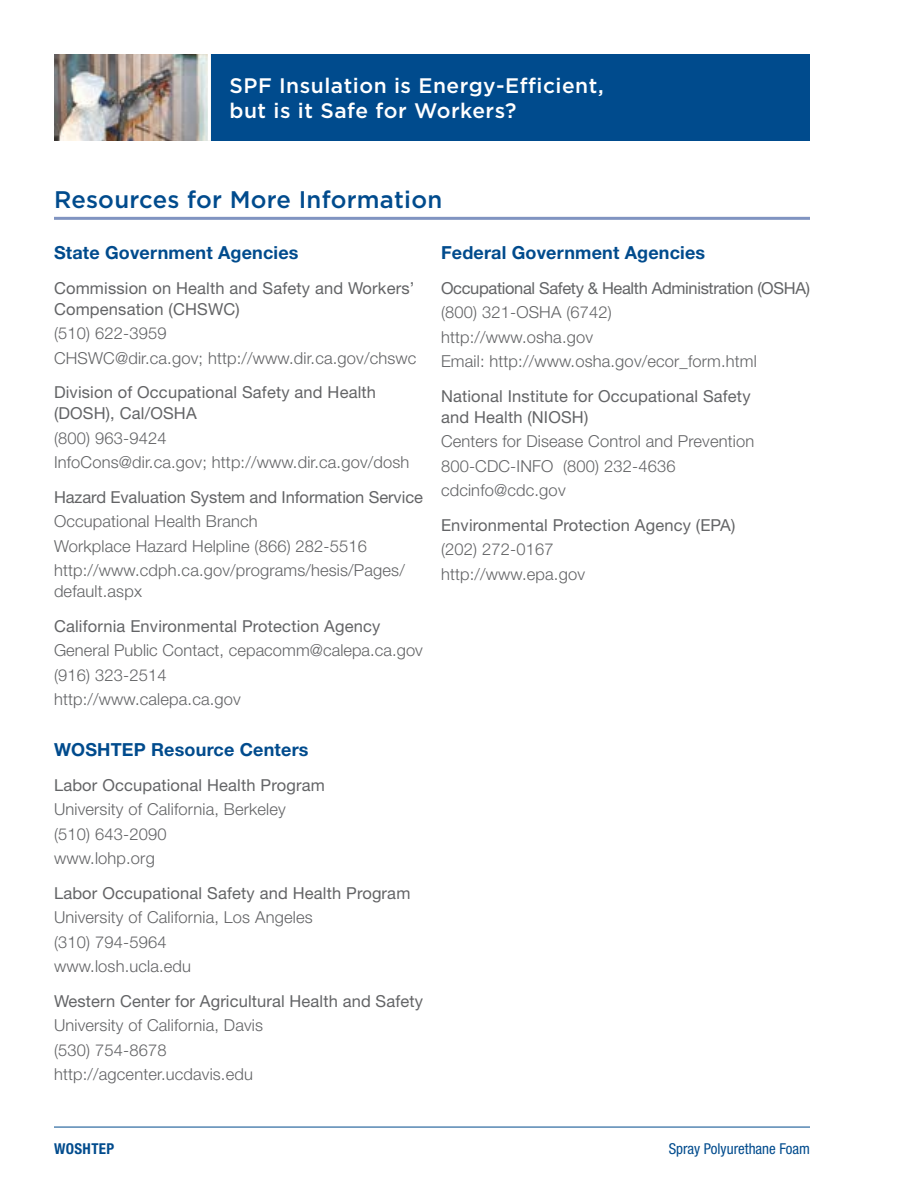
<style>
.page{position:relative;width:918px;height:1188px;background:#fff}
.page>*{position:absolute;margin:0;border:0;box-sizing:border-box;transform-origin:0 0}
.t1{font:500 24px "Gotham";letter-spacing:.01em;color:#004b8d}
.t2{font:500 21px/25.2px "Gotham";letter-spacing:.025em;color:#fff}
.t3{font:700 18px "Helvetica Neue LT Std";letter-spacing:.01em;color:#004b8d}
.t4{font:300 16.5px/24.5px "Helvetica Neue LT Std";letter-spacing:.01em;color:#636466}
.t5{font:16.5px/21px "Helvetica Neue LT Std";letter-spacing:.01em;color:#636466}
.t6{font:condensed 15px "Helvetica Neue LT Std";color:#004b8d}
.t7{font:700 condensed 15px "Helvetica Neue LT Std";letter-spacing:.025em;color:#004b8d}
.s1{font-weight:400}
.s2{font-weight:300}
</style>
<div class="page">
<div style="left:209px;top:54px;width:601px;height:87px;background:#004b8d"></div>
<img style="left:54px;top:54px;width:154px;height:87px">
<hr style="left:208px;top:54px;width:3px;height:87px;background:#fff">
<hr style="left:54px;top:1127px;width:756px;height:1px;background:#004b8d">
<hr style="left:54px;top:217px;width:756px;height:3px;background:#8094c1">
<p class="t2" style="left:230px;top:73px;width:376px">SPF Insulation is Energy-Efficient, but is it Safe for Workers?</p>
<h2 class="t1" style="left:54px;top:184px;width:390px">Resources for More Information</h2>
<h3 class="t3" style="left:54px;top:242px;width:246px">State Government Agencies</h3>
<p class="t5" style="left:54px;top:277px;width:362px">Commission on Health and Safety and Workers’<br>Compensation (CHSWC)</p>
<p class="t4" style="left:54px;top:321px;width:364px">(510) 622-3959<br>CHSWC@dir.ca.gov; http://www.dir.ca.gov/chswc</p>
<p class="t5" style="left:54px;top:382px;width:324px">Division of Occupational Safety and Health (DOSH), Cal/OSHA</p>
<p class="t4" style="left:54px;top:425px;width:357px">(800) 963-9424<br>InfoCons@dir.ca.gov; http://www.dir.ca.gov/dosh</p>
<p class="t4" style="left:54px;top:484px;width:370px"><span class="s1">Hazard Evaluation System and Information Service </span>Occupational Health Branch<br>Workplace Hazard Helpline (866) 282-5516 http://www.cdph.ca.gov/programs/hesis/Pages/</p>
<p class="t4" style="left:54px;top:579px;width:89px">default.aspx</p>
<p class="t4" style="left:54px;top:613px;width:370px"><span class="s1">California Environmental Protection Agency </span>General Public Contact, cepacomm@calepa.ca.gov (916) 323-2514<br>http://www.calepa.ca.gov</p>
<h3 class="t3" style="left:54px;top:739px;width:256px">WOSHTEP Resource Centers</h3>
<p class="t4" style="left:54px;top:772px;width:272px"><span class="s1">Labor Occupational Health Program<br></span>University of California, Berkeley (510) 643-2090<br>www.lohp.org</p>
<p class="t4" style="left:54px;top:880px;width:358px"><span class="s1">Labor Occupational Safety and Health Program<br></span>University of California, Los Angeles<br>(310) 794-5964<br>www.losh.ucla.edu</p>
<p class="t4" style="left:54px;top:988px;width:371px"><span class="s1">Western Center for Agricultural Health and Safety<br></span>University of California, Davis<br>(530) 754-8678<br>http://agcenter.ucdavis.edu</p>
<h3 class="t3" style="left:441px;top:242px;width:266px">Federal Government Agencies</h3>
<p class="t4" style="left:441px;top:275px;width:371px"><span class="s1">Occupational Safety &amp; Health Administration (OSHA) </span>(800) 321-OSHA (6742)<br>http://www.osha.gov<br>Email: http://www.osha.gov/ecor_form.html</p>
<p class="t5" style="left:441px;top:385px;width:311px">National Institute for Occupational Safety and Health (NIOSH)</p>
<p class="t4" style="left:441px;top:429px;width:315px">Centers for Disease Control and Prevention<br>800-CDC-INFO (800) 232-4636 cdcinfo@cdc.gov</p>
<p class="t5" style="left:441px;top:512px;width:296px;line-height:24.5px">Environmental Protection Agency (EPA) <span class="s2">(202) 272-0167<br>http://www.epa.gov</span></p>
<p class="t7" style="left:54px;top:1140px;width:62px">WOSHTEP</p>
<p class="t6" style="left:669px;top:1140px;width:143px">Spray Polyurethane Foam</p>
</div>
